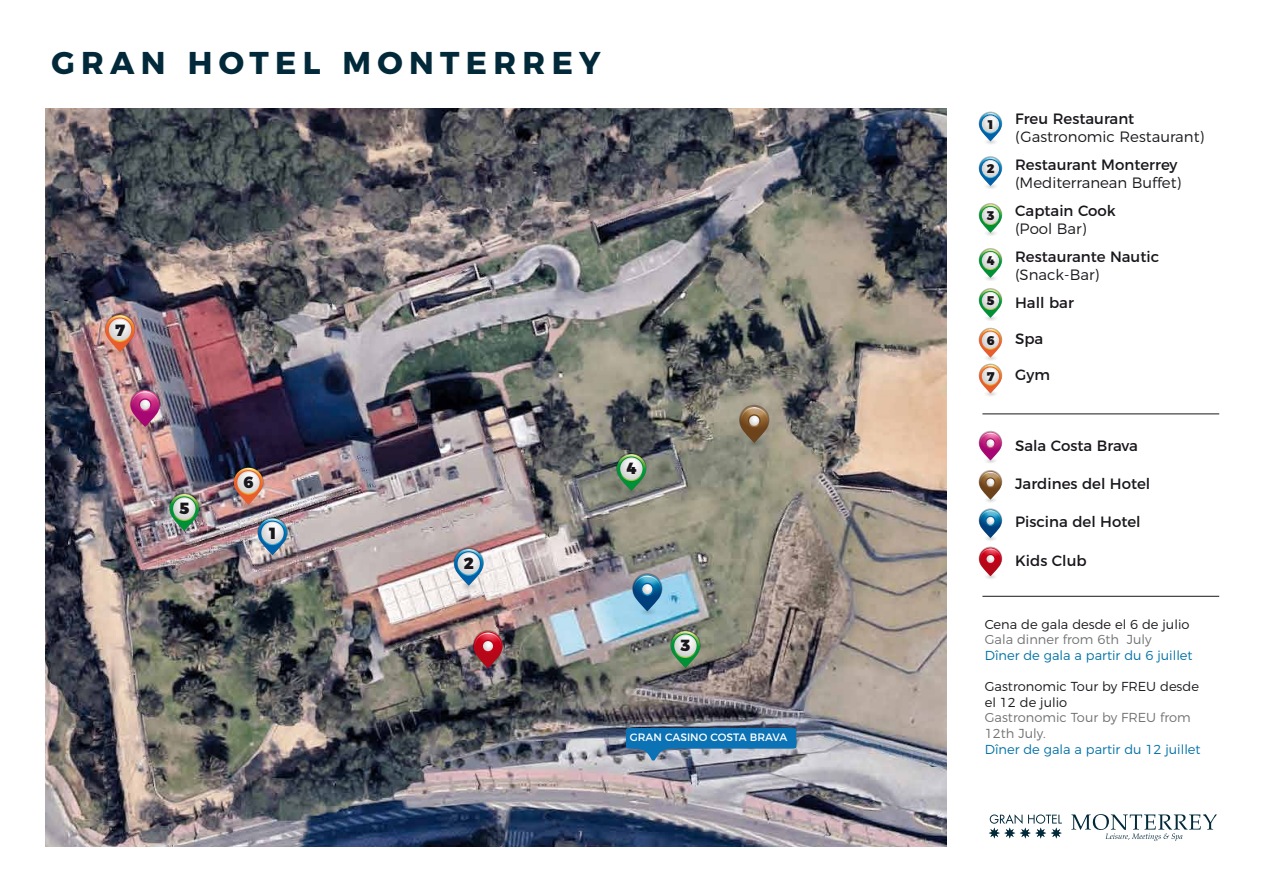
<style>
.page{position:relative;width:1263px;height:893px;background:#fff}
.page>*{position:absolute;margin:0;border:0;box-sizing:border-box;transform-origin:0 0}
.t1{font:700 31.5px "Montserrat";letter-spacing:.2em;color:#012939}
.t2{font:900 16.2px "Montserrat";color:#1a171c}
.t3{font:15px "Montserrat";color:#1a171c}
.t4{font:300 15px "Montserrat";color:#1a171c}
.t5{font:300 13.05px/15.6px "Montserrat";color:#1a171c}
.t6{font:300 13.05px "Montserrat";color:#0071a7}
.t7{font:300 13.05px/15.6px "Montserrat";color:#707172}
.t8{font:900 12.6px "Montserrat";color:#1a171c}
.t9{font:10.65px "Montserrat";color:#fff}
</style>
<div class="page">
<img style="left:46px;top:108px;width:901px;height:738px">
<svg style="left:989px;top:814px;width:73px;height:25px"></svg>
<svg style="left:1071px;top:814px;width:146px;height:27px"></svg>
<svg style="left:983px;top:138px;width:15px;height:7px"></svg>
<svg style="left:979px;top:112px;width:23px;height:29px"></svg>
<svg style="left:981px;top:115px;width:19px;height:19px"></svg>
<svg style="left:982px;top:115px;width:17px;height:18px"></svg>
<svg style="left:983px;top:182px;width:15px;height:8px"></svg>
<svg style="left:979px;top:156px;width:23px;height:30px"></svg>
<svg style="left:981px;top:159px;width:19px;height:19px"></svg>
<svg style="left:982px;top:160px;width:17px;height:17px"></svg>
<svg style="left:983px;top:229px;width:15px;height:7px"></svg>
<svg style="left:979px;top:203px;width:23px;height:30px"></svg>
<svg style="left:981px;top:206px;width:19px;height:19px"></svg>
<svg style="left:982px;top:207px;width:17px;height:17px"></svg>
<svg style="left:983px;top:274px;width:15px;height:7px"></svg>
<svg style="left:979px;top:248px;width:23px;height:30px"></svg>
<svg style="left:981px;top:251px;width:19px;height:19px"></svg>
<svg style="left:982px;top:252px;width:17px;height:17px"></svg>
<svg style="left:983px;top:314px;width:15px;height:7px"></svg>
<svg style="left:979px;top:288px;width:23px;height:30px"></svg>
<svg style="left:981px;top:291px;width:19px;height:19px"></svg>
<svg style="left:982px;top:292px;width:17px;height:17px"></svg>
<svg style="left:983px;top:354px;width:15px;height:7px"></svg>
<svg style="left:979px;top:328px;width:23px;height:29px"></svg>
<svg style="left:981px;top:331px;width:19px;height:19px"></svg>
<svg style="left:982px;top:331px;width:17px;height:18px"></svg>
<svg style="left:983px;top:390px;width:15px;height:7px"></svg>
<svg style="left:979px;top:364px;width:23px;height:29px"></svg>
<svg style="left:981px;top:367px;width:19px;height:19px"></svg>
<svg style="left:982px;top:367px;width:17px;height:18px"></svg>
<svg style="left:621px;top:486px;width:20px;height:10px"></svg>
<svg style="left:616px;top:453px;width:30px;height:38px"></svg>
<svg style="left:619px;top:456px;width:25px;height:25px"></svg>
<svg style="left:620px;top:457px;width:22px;height:23px"></svg>
<svg style="left:676px;top:663px;width:19px;height:10px"></svg>
<svg style="left:670px;top:630px;width:31px;height:38px"></svg>
<svg style="left:673px;top:633px;width:25px;height:25px"></svg>
<svg style="left:674px;top:634px;width:23px;height:23px"></svg>
<svg style="left:174px;top:526px;width:20px;height:9px"></svg>
<svg style="left:169px;top:493px;width:30px;height:38px"></svg>
<svg style="left:172px;top:496px;width:25px;height:25px"></svg>
<svg style="left:173px;top:497px;width:22px;height:23px"></svg>
<svg style="left:459px;top:581px;width:20px;height:9px"></svg>
<svg style="left:454px;top:547px;width:30px;height:39px"></svg>
<svg style="left:456px;top:551px;width:25px;height:25px"></svg>
<svg style="left:458px;top:552px;width:22px;height:23px"></svg>
<svg style="left:263px;top:550px;width:19px;height:10px"></svg>
<svg style="left:257px;top:517px;width:31px;height:38px"></svg>
<svg style="left:260px;top:521px;width:25px;height:24px"></svg>
<svg style="left:261px;top:522px;width:23px;height:22px"></svg>
<svg style="left:239px;top:500px;width:19px;height:9px"></svg>
<svg style="left:233px;top:466px;width:31px;height:38px"></svg>
<svg style="left:236px;top:470px;width:25px;height:25px"></svg>
<svg style="left:237px;top:471px;width:23px;height:22px"></svg>
<svg style="left:110px;top:347px;width:20px;height:10px"></svg>
<svg style="left:105px;top:314px;width:30px;height:38px"></svg>
<svg style="left:108px;top:317px;width:24px;height:25px"></svg>
<svg style="left:109px;top:319px;width:22px;height:22px"></svg>
<svg style="left:631px;top:763px;width:45px;height:10px"></svg>
<svg style="left:626px;top:726px;width:170px;height:34px"></svg>
<hr style="left:982px;top:413px;width:237px;height:1px;background:#1a171c">
<hr style="left:982px;top:596px;width:237px;height:1px;background:#1a171c">
<svg style="left:136px;top:422px;width:18px;height:9px"></svg>
<svg style="left:130px;top:389px;width:30px;height:38px"></svg>
<svg style="left:140px;top:400px;width:10px;height:10px"></svg>
<svg style="left:983px;top:457px;width:14px;height:7px"></svg>
<svg style="left:979px;top:431px;width:23px;height:29px"></svg>
<svg style="left:986px;top:439px;width:8px;height:8px"></svg>
<svg style="left:983px;top:496px;width:14px;height:7px"></svg>
<svg style="left:979px;top:470px;width:23px;height:30px"></svg>
<svg style="left:986px;top:478px;width:8px;height:8px"></svg>
<svg style="left:983px;top:573px;width:14px;height:7px"></svg>
<svg style="left:979px;top:547px;width:23px;height:29px"></svg>
<svg style="left:986px;top:555px;width:8px;height:8px"></svg>
<svg style="left:983px;top:535px;width:14px;height:6px"></svg>
<svg style="left:979px;top:508px;width:23px;height:30px"></svg>
<svg style="left:986px;top:517px;width:8px;height:8px"></svg>
<svg style="left:638px;top:607px;width:18px;height:9px"></svg>
<svg style="left:632px;top:573px;width:30px;height:38px"></svg>
<svg style="left:642px;top:584px;width:10px;height:10px"></svg>
<svg style="left:478px;top:664px;width:19px;height:9px"></svg>
<svg style="left:473px;top:630px;width:30px;height:38px"></svg>
<svg style="left:483px;top:641px;width:10px;height:10px"></svg>
<svg style="left:745px;top:438px;width:18px;height:9px"></svg>
<svg style="left:739px;top:405px;width:30px;height:38px"></svg>
<svg style="left:749px;top:416px;width:10px;height:10px"></svg>
<h1 class="t1" style="left:51px;top:37px;width:551px">GRAN HOTEL MONTERREY</h1>
<p class="t2" style="left:115px;top:316px;width:11px">7</p>
<p class="t2" style="left:179px;top:495px;width:11px">5</p>
<p class="t2" style="left:244px;top:469px;width:11px">6</p>
<p class="t2" style="left:268px;top:519px;width:11px">1</p>
<p class="t2" style="left:464px;top:550px;width:11px">2</p>
<p class="t2" style="left:626px;top:455px;width:11px">4</p>
<p class="t2" style="left:681px;top:632px;width:11px">3</p>
<p class="t9" style="left:630px;top:729px;width:159px">GRAN CASINO COSTA BRAVA</p>
<p class="t8" style="left:987px;top:114px;width:9px">1</p>
<p class="t8" style="left:987px;top:158px;width:9px">2</p>
<p class="t8" style="left:987px;top:205px;width:9px">3</p>
<p class="t8" style="left:987px;top:250px;width:9px">4</p>
<p class="t8" style="left:987px;top:290px;width:9px">5</p>
<p class="t8" style="left:987px;top:330px;width:9px">6</p>
<p class="t8" style="left:987px;top:366px;width:9px">7</p>
<p class="t3" style="left:1015px;top:107px;width:121px">Freu Restaurant</p>
<p class="t4" style="left:1015px;top:125px;width:191px">(Gastronomic Restaurant)</p>
<p class="t3" style="left:1015px;top:153px;width:164px">Restaurant Monterrey</p>
<p class="t4" style="left:1015px;top:171px;width:168px">(Mediterranean Buffet)</p>
<p class="t3" style="left:1015px;top:199px;width:102px">Captain Cook</p>
<p class="t4" style="left:1015px;top:217px;width:73px">(Pool Bar)</p>
<p class="t3" style="left:1015px;top:245px;width:146px">Restaurante Nautic</p>
<p class="t4" style="left:1015px;top:263px;width:86px">(Snack-Bar)</p>
<p class="t3" style="left:1015px;top:290px;width:60px">Hall bar</p>
<p class="t3" style="left:1015px;top:326px;width:30px">Spa</p>
<p class="t3" style="left:1015px;top:362px;width:36px">Gym</p>
<p class="t3" style="left:1015px;top:434px;width:124px">Sala Costa Brava</p>
<p class="t3" style="left:1015px;top:472px;width:137px">Jardines del Hotel</p>
<p class="t3" style="left:1015px;top:510px;width:127px">Piscina del Hotel</p>
<p class="t3" style="left:1015px;top:548px;width:73px">Kids Club</p>
<p class="t5" style="left:985px;top:615px;width:206px">Cena de gala desde el 6 de julio</p>
<p class="t7" style="left:985px;top:631px;width:168px">Gala dinner from 6th July</p>
<p class="t6" style="left:985px;top:645px;width:209px">Dîner de gala a partir du 6 juillet</p>
<p class="t5" style="left:985px;top:678px;width:216px">Gastronomic Tour by FREU desde el 12 de julio</p>
<p class="t7" style="left:985px;top:709px;width:208px">Gastronomic Tour by FREU from<br>12th July.</p>
<p class="t6" style="left:985px;top:739px;width:217px">Dîner de gala a partir du 12 juillet</p>
</div>
